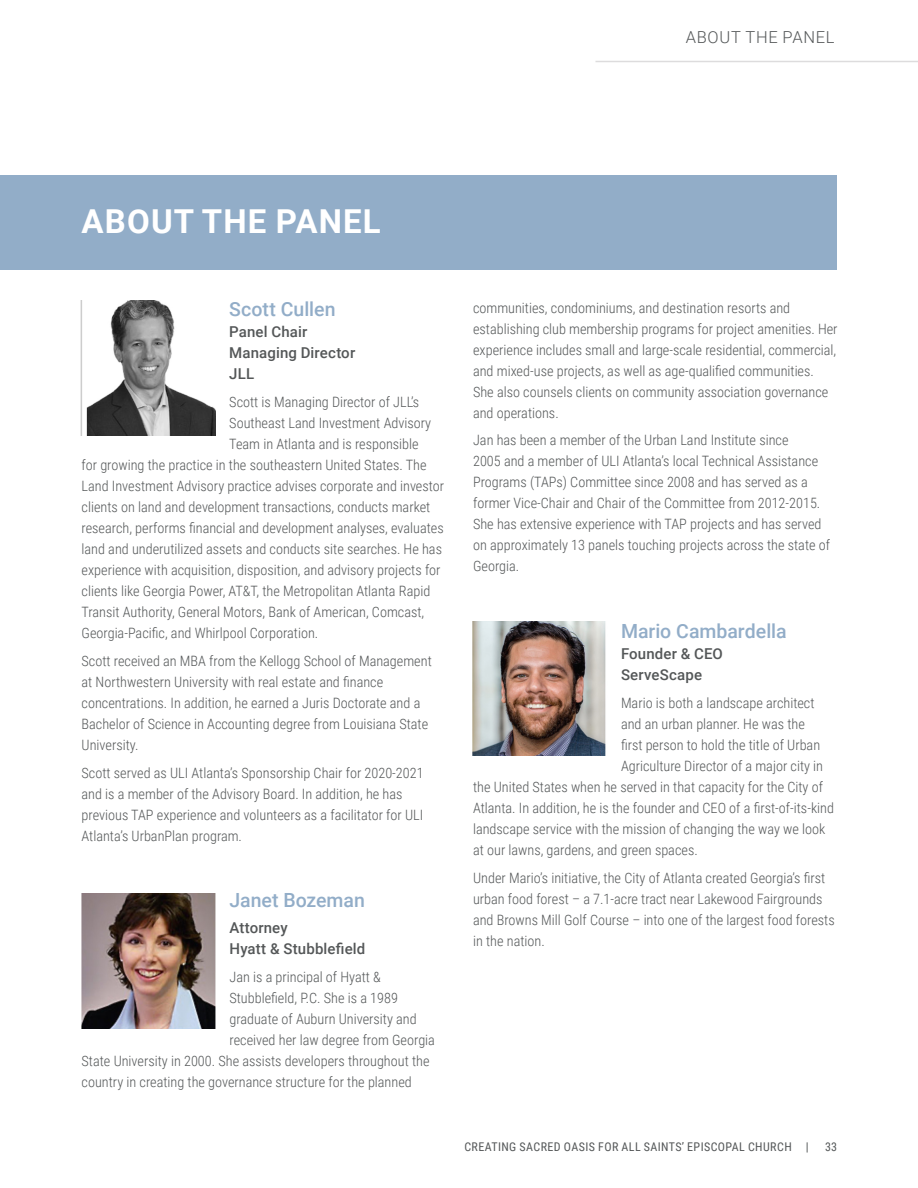
<style>
.page{position:relative;width:918px;height:1188px;background:#fff}
.page>*{position:absolute;margin:0;border:0;box-sizing:border-box;transform-origin:0 0}
.t1{font:700 33px "Roboto";letter-spacing:.035em;color:#fff}
.t2{font:500 19.5px "Roboto";color:#92adc8}
.Section_Heading{font:300 16.5px "Roboto";letter-spacing:.04em;color:#545758}
.t3{font:500 15px "Roboto";letter-spacing:.01em;color:#545758}
.BODY_TXT{font:300 14.25px/21px "Roboto Condensed";color:#545758}
.t4{font:12px "Roboto Condensed";letter-spacing:.035em;color:#545758}
</style>
<div class="page">
<hr style="left:596px;top:61px;width:322px;height:1px;background:#dddcdd">
<img style="left:81px;top:893px;width:135px;height:135px">
<img style="left:81px;top:300px;width:135px;height:135px">
<img style="left:472px;top:621px;width:134px;height:135px">
<div style="left:0;top:176px;width:837px;height:94px;background:#92adc8"></div>
<p class="Section_Heading" style="left:686px;top:26px;width:150px">ABOUT THE PANEL</p>
<h1 class="t1" style="left:82px;top:199px;width:301px">ABOUT THE PANEL</h1>
<h3 class="t2" style="left:229px;top:296px;width:108px">Scott Cullen</h3>
<h3 class="t3" style="left:229px;top:322px;width:79px">Panel Chair</h3>
<h3 class="t3" style="left:229px;top:343px;width:127px">Managing Director</h3>
<h3 class="t3" style="left:229px;top:364px;width:26px">JLL</h3>
<p class="BODY_TXT" style="left:229px;top:391px;width:191px">Scott is Managing Director of JLL’s</p>
<p class="BODY_TXT" style="left:229px;top:412px;width:203px">Southeast Land Investment Advisory</p>
<p class="BODY_TXT" style="left:229px;top:433px;width:191px">Team in Atlanta and is responsible</p>
<p class="BODY_TXT" style="left:82px;top:454px;width:347px">for growing the practice in the southeastern United States. The</p>
<p class="BODY_TXT" style="left:82px;top:475px;width:364px">Land Investment Advisory practice advises corporate and investor</p>
<p class="BODY_TXT" style="left:82px;top:496px;width:350px">clients on land and development transactions, conducts market</p>
<p class="BODY_TXT" style="left:82px;top:517px;width:364px">research, performs financial and development analyses, evaluates</p>
<p class="BODY_TXT" style="left:82px;top:538px;width:362px">land and underutilized assets and conducts site searches. He has</p>
<p class="BODY_TXT" style="left:82px;top:559px;width:361px">experience with acquisition, disposition, and advisory projects for</p>
<p class="BODY_TXT" style="left:82px;top:580px;width:350px">clients like Georgia Power, AT&amp;T, the Metropolitan Atlanta Rapid</p>
<p class="BODY_TXT" style="left:82px;top:601px;width:344px">Transit Authority, General Motors, Bank of American, Comcast,</p>
<p class="BODY_TXT" style="left:82px;top:622px;width:238px">Georgia-Pacific, and Whirlpool Corporation.</p>
<p class="BODY_TXT" style="left:82px;top:650px;width:352px">Scott received an MBA from the Kellogg School of Management at Northwestern University with real estate and finance concentrations. In addition, he earned a Juris Doctorate and a Bachelor of Science in Accounting degree from Louisiana State University.</p>
<p class="BODY_TXT" style="left:82px;top:762px;width:344px">Scott served as ULI Atlanta’s Sponsorship Chair for 2020-2021 and is a member of the Advisory Board. In addition, he has previous TAP experience and volunteers as a facilitator for ULI Atlanta’s UrbanPlan program.</p>
<h3 class="t2" style="left:230px;top:887px;width:137px">Janet Bozeman</h3>
<h3 class="t3" style="left:230px;top:917px;width:60px">Attorney</h3>
<h3 class="t3" style="left:230px;top:938px;width:137px">Hyatt &amp; Stubblefield</h3>
<p class="BODY_TXT" style="left:230px;top:966px;width:153px">Jan is a principal of Hyatt &amp;</p>
<p class="BODY_TXT" style="left:230px;top:987px;width:170px">Stubblefield, P.C. She is a 1989</p>
<p class="BODY_TXT" style="left:230px;top:1008px;width:189px">graduate of Auburn University and</p>
<p class="BODY_TXT" style="left:230px;top:1029px;width:207px">received her law degree from Georgia</p>
<p class="BODY_TXT" style="left:82px;top:1050px;width:349px">State University in 2000. She assists developers throughout the</p>
<p class="BODY_TXT" style="left:82px;top:1071px;width:332px">country in creating the governance structure for the planned</p>
<p class="BODY_TXT" style="left:473px;top:296px;width:366px">communities, condominiums, and destination resorts and establishing club membership programs for project amenities. Her experience includes small and large-scale residential, commercial, and mixed-use projects, as well as age-qualified communities.<br>She also counsels clients on community association governance and operations.</p>
<p class="BODY_TXT" style="left:473px;top:429px;width:359px">Jan has been a member of the Urban Land Institute since<br>2005 and a member of ULI Atlanta’s local Technical Assistance Programs (TAPs) Committee since 2008 and has served as a former Vice-Chair and Chair of the Committee from 2012-2015.<br>She has extensive experience with TAP projects and has served on approximately 13 panels touching projects across the state of Georgia.</p>
<h3 class="t2" style="left:621px;top:617px;width:167px">Mario Cambardella</h3>
<h3 class="t3" style="left:621px;top:643px;width:103px">Founder &amp; CEO</h3>
<h3 class="t3" style="left:621px;top:664px;width:83px">ServeScape</h3>
<p class="BODY_TXT" style="left:621px;top:692px;width:195px">Mario is both a landscape architect</p>
<p class="BODY_TXT" style="left:621px;top:713px;width:185px">and an urban planner. He was the</p>
<p class="BODY_TXT" style="left:621px;top:734px;width:201px">first person to hold the title of Urban</p>
<p class="BODY_TXT" style="left:621px;top:755px;width:204px">Agriculture Director of a major city in</p>
<p class="BODY_TXT" style="left:473px;top:776px;width:351px">the United States when he served in that capacity for the City of</p>
<p class="BODY_TXT" style="left:473px;top:797px;width:362px">Atlanta. In addition, he is the founder and CEO of a first-of-its-kind</p>
<p class="BODY_TXT" style="left:473px;top:818px;width:354px">landscape service with the mission of changing the way we look</p>
<p class="BODY_TXT" style="left:473px;top:839px;width:226px">at our lawns, gardens, and green spaces.</p>
<p class="BODY_TXT" style="left:473px;top:866px;width:363px">Under Mario’s initiative, the City of Atlanta created Georgia’s first urban food forest – a 7.1-acre tract near Lakewood Fairgrounds and Browns Mill Golf Course – into one of the largest food forests in the nation.</p>
<p class="t4" style="left:464px;top:1139px;width:346px">CREATING SACRED OASIS FOR ALL SAINTS’ EPISCOPAL CHURCH |</p>
<p class="t4" style="left:825px;top:1139px;width:13px">33</p>
</div>
